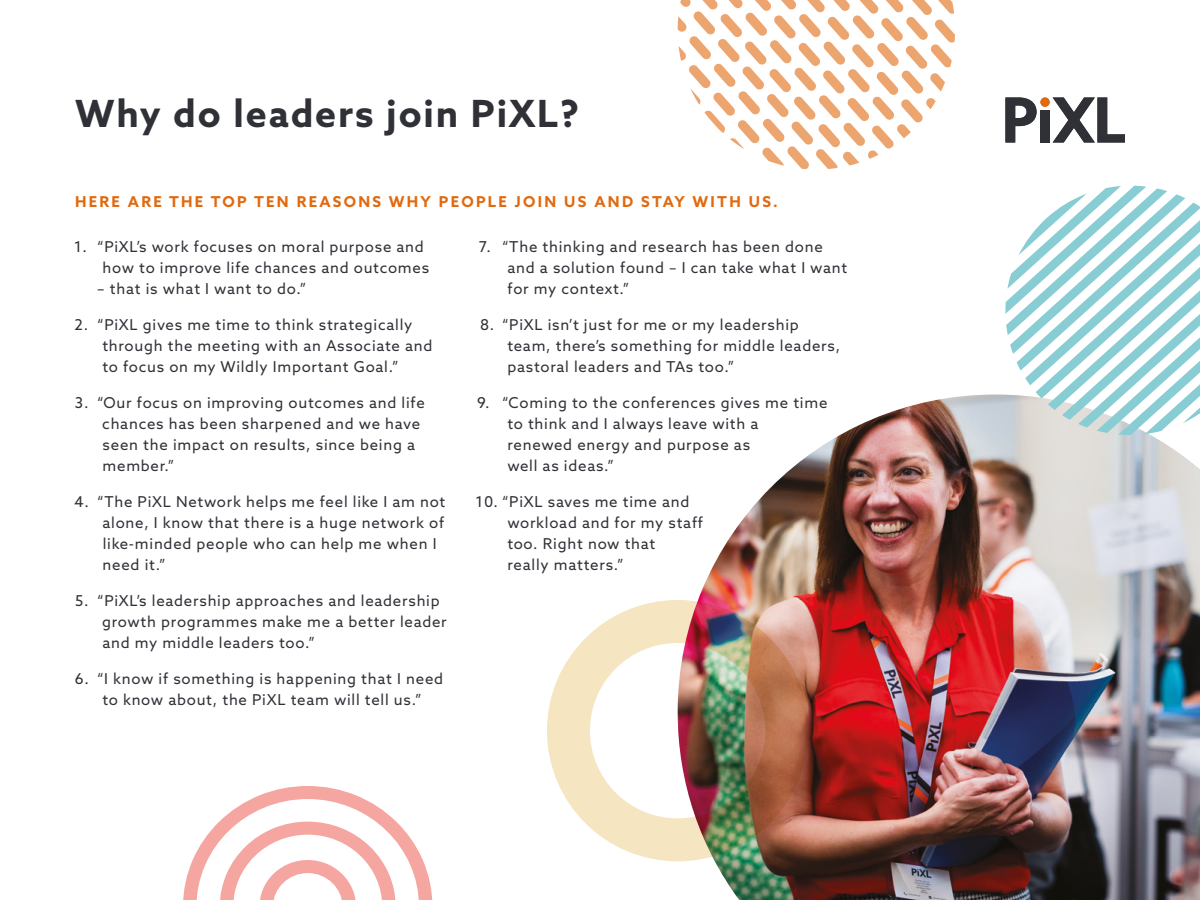
<style>
.page{position:relative;width:1200px;height:900px;background:#fff}
.page>*{position:absolute;margin:0;border:0;box-sizing:border-box;transform-origin:0 0}
.t1{font:700 37.5px "Azo Sans";letter-spacing:.05em;color:#2f3137}
.t2{font:15px/21px "Azo Sans";letter-spacing:.05em;color:#2f3137}
.t3{font:700 15px "Azo Sans";letter-spacing:.15em;color:#e1690f}
</style>
<div class="page">
<img style="left:678px;top:394px;width:522px;height:506px">
<svg style="left:1005px;top:186px;width:195px;height:249px"></svg>
<svg style="left:678px;top:0;width:277px;height:169px"></svg>
<svg style="left:1005px;top:98px;width:32px;height:45px"></svg>
<div style="left:1040px;top:110px;width:10px;height:32px;background:#2f3137"></div>
<svg style="left:1053px;top:98px;width:72px;height:44px"></svg>
<div style="left:1040px;top:98px;width:10px;height:9px;background:#e1690f;border-radius:50%"></div>
<svg style="left:183px;top:786px;width:249px;height:114px"></svg>
<img style="left:547px;top:600px;width:261px;height:261px">
<h1 class="t1" style="left:75px;top:89px;width:505px">Why do leaders join PiXL?</h1>
<p class="t3" style="left:75px;top:192px;width:704px">HERE ARE THE TOP TEN REASONS WHY PEOPLE JOIN US AND STAY WITH US.</p>
<p class="t2" style="left:103px;top:236px;width:328px;text-indent:-28px">1. “PiXL’s work focuses on moral purpose and how to improve life chances and outcomes</p>
<p class="t2" style="left:97px;top:278px;width:210px">– that is what I want to do.”</p>
<p class="t2" style="left:102px;top:314px;width:332px;text-indent:-28px">2. “PiXL gives me time to think strategically through the meeting with an Associate and to focus on my Wildly Important Goal.”</p>
<p class="t2" style="left:102px;top:392px;width:324px;text-indent:-27px">3. “Our focus on improving outcomes and life chances has been sharpened and we have seen the impact on results, since being a member.”</p>
<p class="t2" style="left:102px;top:491px;width:344px;text-indent:-28px">4. “The PiXL Network helps me feel like I am not alone, I know that there is a huge network of like-minded people who can help me when I need it.”</p>
<p class="t2" style="left:102px;top:590px;width:346px;text-indent:-27px">5. “PiXL’s leadership approaches and leadership growth programmes make me a better leader and my middle leaders too.”</p>
<p class="t2" style="left:75px;top:668px;width:370px;text-align:center">6. “I know if something is happening that I need to know about, the PiXL team will tell us.”</p>
<p class="t2" style="left:507px;top:236px;width:341px;text-indent:-29px">7. “The thinking and research has been done and a solution found – I can take what I want for my context.”</p>
<p class="t2" style="left:507px;top:314px;width:334px;text-indent:-27px">8. “PiXL isn’t just for me or my leadership team, there’s something for middle leaders, pastoral leaders and TAs too.”</p>
<p class="t2" style="left:507px;top:392px;width:322px;text-indent:-30px">9. “Coming to the conferences gives me time to think and I always leave with a<br>renewed energy and purpose as<br>well as ideas.”</p>
<p class="t2" style="left:507px;top:491px;width:197px;text-indent:-32px">10. “PiXL saves me time and workload and for my staff too. Right now that<br>really matters.”</p>
</div>
